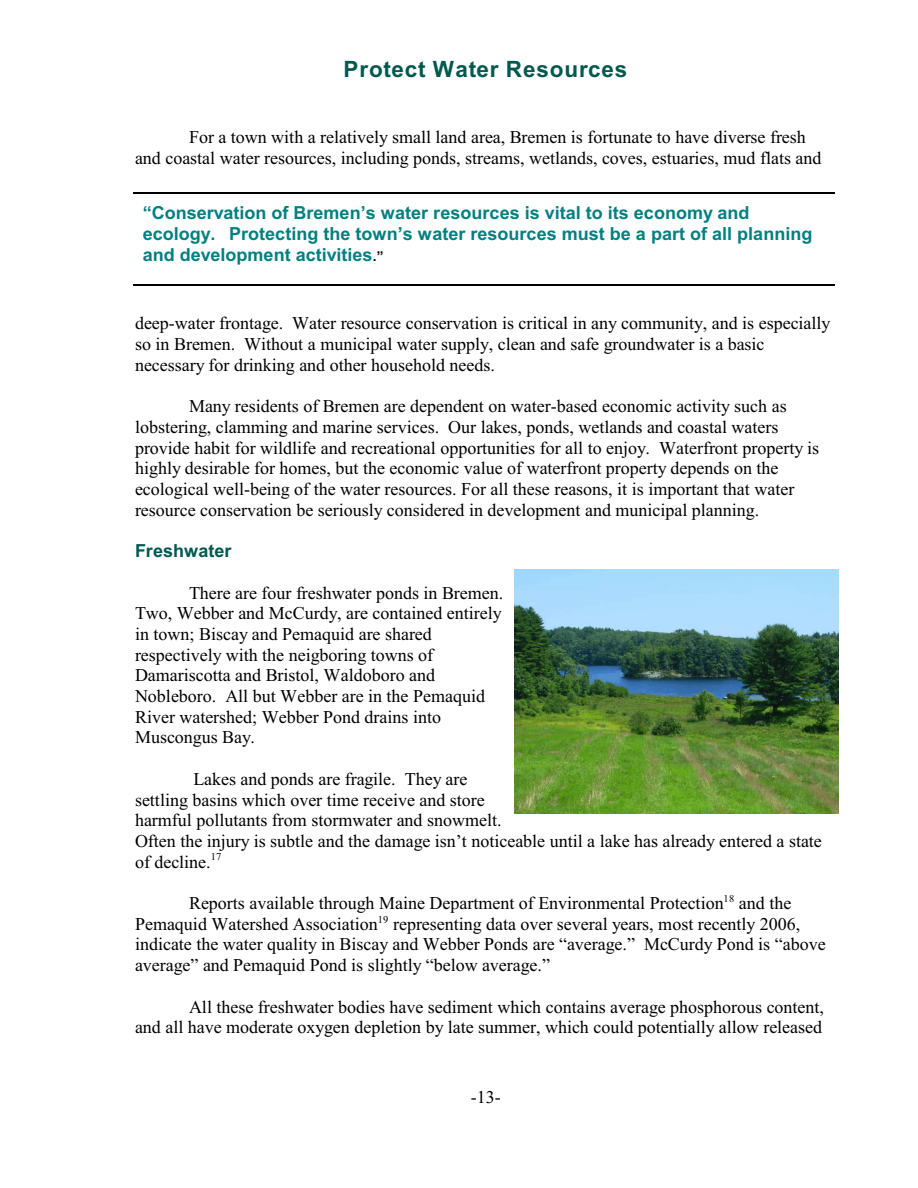
<style>
.page{position:relative;width:918px;height:1188px;background:#fff}
.page>*{position:absolute;margin:0;border:0;box-sizing:border-box;transform-origin:0 0}
.t1{font:700 22.5px "Arial";letter-spacing:.035em;color:#00594f}
.t2{font:18px/20.7px "Times New Roman";color:#000}
.t3{font:700 18px/20.7px "Arial";color:#008080}
.t4{font:700 18px "Arial";color:#00594f}
.t5{font:10.5px "Times New Roman";color:#000}
.s1{font-size:13.5px;color:#000}
</style>
<div class="page">
<hr style="left:134px;top:192px;width:701px;height:1px;background:#000">
<hr style="left:134px;top:284px;width:701px;height:1px;background:#000">
<img style="left:514px;top:570px;width:324px;height:243px">
<p class="t1" style="left:344px;top:60px;width:285px">Protect Water Resources</p>
<p class="t2" style="left:135px;top:128px;width:688px;text-indent:54px">For a town with a relatively small land area, Bremen is fortunate to have diverse fresh and coastal water resources, including ponds, streams, wetlands, coves, estuaries, mud flats and</p>
<p class="t3" style="left:143px;top:204px;width:671px">“Conservation of Bremen’s water resources is vital to its economy and ecology. Protecting the town’s water resources must be a part of all planning and development activities<span class="s1">.”</span></p>
<p class="t2" style="left:135px;top:315px;width:697px">deep-water frontage. Water resource conservation is critical in any community, and is especially so in Bremen. Without a municipal water supply, clean and safe groundwater is a basic necessary for drinking and other household needs.</p>
<p class="t2" style="left:135px;top:398px;width:686px;text-indent:54px">Many residents of Bremen are dependent on water-based economic activity such as lobstering, clamming and marine services. Our lakes, ponds, wetlands and coastal waters provide habit for wildlife and recreational opportunities for all to enjoy. Waterfront property is highly desirable for homes, but the economic value of waterfront property depends on the ecological well-being of the water resources. For all these reasons, it is important that water resource conservation be seriously considered in development and municipal planning.</p>
<p class="t4" style="left:135px;top:544px;width:98px">Freshwater</p>
<p class="t2" style="left:135px;top:584px;width:370px;text-indent:54px">There are four freshwater ponds in Bremen.<br>Two, Webber and McCurdy, are contained entirely in town; Biscay and Pemaquid are shared respectively with the neigboring towns of Damariscotta and Bristol, Waldoboro and Nobleboro. All but Webber are in the Pemaquid River watershed; Webber Pond drains into Muscongus Bay.</p>
<p class="t2" style="left:135px;top:770px;width:688px;text-indent:58px">Lakes and ponds are fragile. They are<br>settling basins which over time receive and store<br>harmful pollutants from stormwater and snowmelt.<br>Often the injury is subtle and the damage isn’t noticeable until a lake has already entered a state of decline. <sup>17</sup></p>
<p class="t2" style="left:189px;top:894px;width:604px">Reports available through Maine Department of Environmental Protection and the</p>
<p class="t5" style="left:724px;top:895px;width:12px">18</p>
<p class="t2" style="left:135px;top:915px;width:667px">Pemaquid Watershed Association representing data over several years, most recently 2006,</p>
<p class="t5" style="left:378px;top:915px;width:12px">19</p>
<p class="t2" style="left:135px;top:936px;width:692px">indicate the water quality in Biscay and Webber Ponds are “average.” McCurdy Pond is “above average” and Pemaquid Pond is slightly “below average.”</p>
<p class="t2" style="left:135px;top:998px;width:691px;text-align:right">All these freshwater bodies have sediment which contains average phosphorous content,<br>and all have moderate oxygen depletion by late summer, which could potentially allow released</p>
<p class="t2" style="left:471px;top:1088px;width:31px">-13-</p>
</div>
